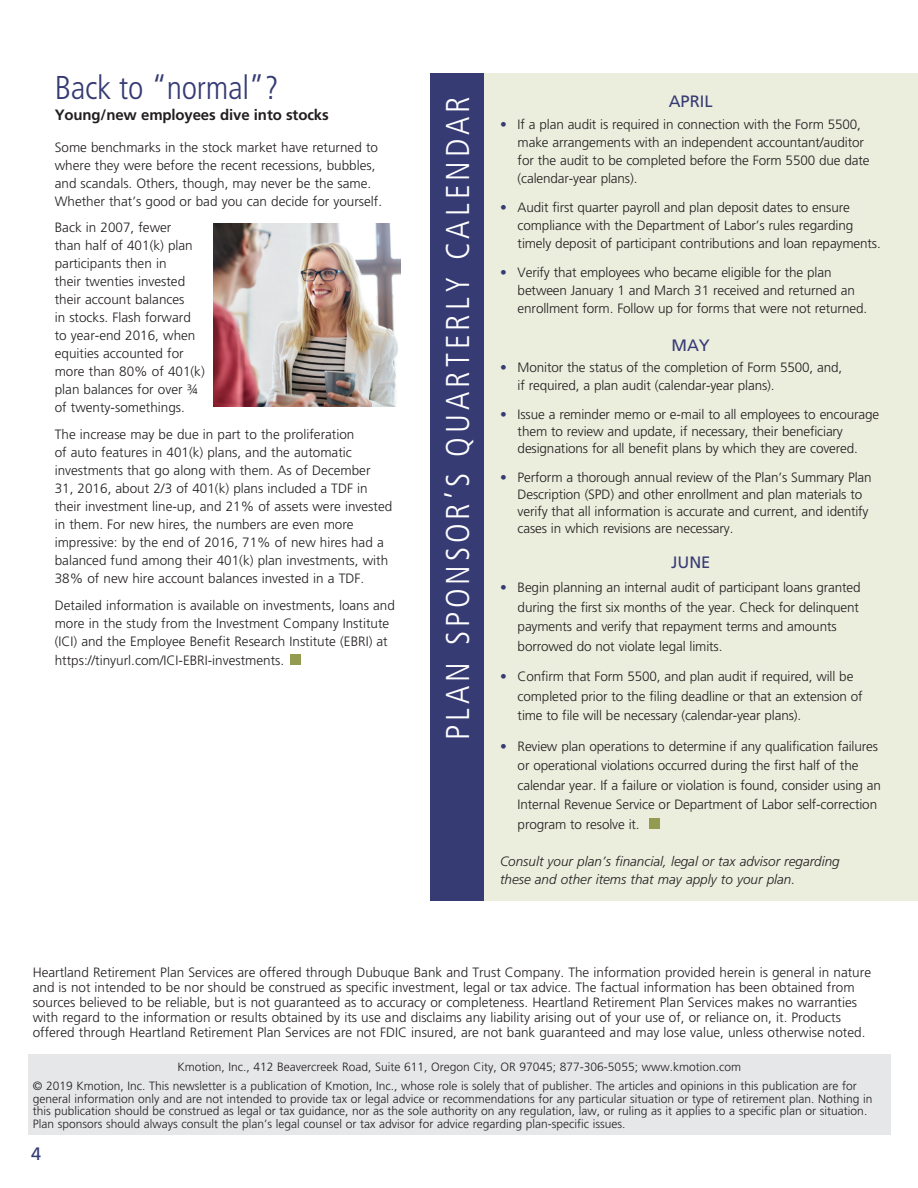
<style>
.page{position:relative;width:918px;height:1188px;background:#fff}
.page>*{position:absolute;margin:0;border:0;box-sizing:border-box;transform-origin:0 0}
.Body_Copy{font:300 condensed 33px "Frutiger LT Std";letter-spacing:.12em;color:#fff}
.story_title{font:300 condensed 33px "Frutiger LT Std";letter-spacing:-.01em;color:#363b74}
.t1{font:18px "Frutiger";color:#363b74}
.Calendar_Month{font:16.5px "Frutiger";color:#363b74}
.story_title-2{font:700 15px "Frutiger";letter-spacing:-.01em;color:#231f20}
.Question_bold{font:300 13.5px/19.5px "Frutiger";letter-spacing:-.01em;color:#231f20}
.Body_Copy-2{font:300 13.5px/18px "Frutiger";color:#231f20}
.Body_Copy-3{font:italic 300 13.5px/18px "Frutiger";color:#231f20}
.Body_Copy-4{font:300 12px/12.8px "Frutiger";color:#231f20}
.s1{color:#363b74}
</style>
<div class="page">
<div style="left:290px;top:654px;width:11px;height:11px;background:#939b50"></div>
<div style="left:448px;top:73px;width:470px;height:828px;background:#ebeddd"></div>
<div style="left:649px;top:818px;width:11px;height:11px;background:#939b50"></div>
<div style="left:430px;top:73px;width:54px;height:828px;background:#363b74"></div>
<div style="left:28px;top:1054px;width:862px;height:81px;background:#e6e7e9"></div>
<img style="left:214px;top:224px;width:187px;height:182px">
<p class="story_title" style="left:55px;top:69px;width:226px">Back to “normal”?</p>
<p class="story_title-2" style="left:55px;top:106px;width:275px">Young/new employees dive into stocks</p>
<p class="Body_Copy-2" style="left:55px;top:138px;width:329px">Some benchmarks in the stock market have returned to where they were before the recent recessions, bubbles, and scandals. Others, though, may never be the same.<br>Whether that’s good or bad you can decide for yourself.</p>
<p class="Body_Copy-2" style="left:55px;top:219px;width:152px">Back in 2007, fewer<br>than half of 401(k) plan participants then in<br>their twenties invested their account balances<br>in stocks. Flash forward to year-end 2016, when equities accounted for more than 80% of 401(k) plan balances for over ¾ of twenty-somethings.</p>
<p class="Body_Copy-2" style="left:55px;top:425px;width:339px">The increase may be due in part to the proliferation<br>of auto features in 401(k) plans, and the automatic investments that go along with them. As of December 31, 2016, about 2/3 of 401(k) plans included a TDF in their investment line-up, and 21% of assets were invested in them. For new hires, the numbers are even more impressive: by the end of 2016, 71% of new hires had a balanced fund among their 401(k) plan investments, with 38% of new hire account balances invested in a TDF.</p>
<p class="Body_Copy-2" style="left:55px;top:596px;width:342px">Detailed information is available on investments, loans and more in the study from the Investment Company Institute (ICI) and the Employee Benefit Research Institute (EBRI) at</p>
<p class="Body_Copy-2" style="left:55px;top:651px;width:231px">https://tinyurl.com/ICI-EBRI-investments.</p>
<p class="Body_Copy" style="left:439px;top:740px;width:645px;rotate:-90deg">PLAN SPONSOR’S QUARTERLY CALENDAR</p>
<p class="Calendar_Month" style="left:669px;top:92px;width:46px">APRIL</p>
<p class="Question_bold" style="left:518px;top:116px;width:353px;line-height:18px;text-indent:-18px"><span class="s1">•</span> If a plan audit is required in connection with the Form 5500, make arrangements with an independent accountant/auditor for the audit to be completed before the Form 5500 due date (calendar-year plans).</p>
<p class="Question_bold" style="left:518px;top:199px;width:365px;line-height:18px;text-indent:-18px"><span class="s1">•</span> Audit first quarter payroll and plan deposit dates to ensure compliance with the Department of Labor’s rules regarding timely deposit of participant contributions and loan repayments.</p>
<p class="Question_bold" style="left:518px;top:264px;width:351px;line-height:18px;text-indent:-18px"><span class="s1">•</span> Verify that employees who became eligible for the plan between January 1 and March 31 received and returned an enrollment form. Follow up for forms that were not returned.</p>
<p class="Calendar_Month" style="left:672px;top:335px;width:40px">MAY</p>
<p class="Question_bold" style="left:518px;top:359px;width:326px;line-height:18px;text-indent:-18px"><span class="s1">•</span> Monitor the status of the completion of Form 5500, and, if required, a plan audit (calendar-year plans).</p>
<p class="Question_bold" style="left:518px;top:405px;width:363px;line-height:17.2px;text-indent:-18px"><span class="s1">•</span> Issue a reminder memo or e-mail to all employees to encourage them to review and update, if necessary, their beneficiary designations for all benefit plans by which they are covered.</p>
<p class="Question_bold" style="left:518px;top:468px;width:356px;line-height:17.2px;text-indent:-18px"><span class="s1">•</span> Perform a thorough annual review of the Plan’s Summary Plan Description (SPD) and other enrollment and plan materials to verify that all information is accurate and current, and identify cases in which revisions are necessary.</p>
<p class="Calendar_Month" style="left:671px;top:553px;width:41px">JUNE</p>
<p class="Question_bold" style="left:518px;top:578px;width:345px;text-indent:-18px"><span class="s1">•</span> Begin planning an internal audit of participant loans granted during the first six months of the year. Check for delinquent payments and verify that repayment terms and amounts borrowed do not violate legal limits.</p>
<p class="Question_bold" style="left:518px;top:667px;width:347px;text-indent:-18px"><span class="s1">•</span> Confirm that Form 5500, and plan audit if required, will be completed prior to the filing deadline or that an extension of time to file will be necessary (calendar-year plans).</p>
<p class="Question_bold" style="left:518px;top:736px;width:365px;text-indent:-18px"><span class="s1">•</span> Review plan operations to determine if any qualification failures or operational violations occurred during the first half of the calendar year. If a failure or violation is found, consider using an Internal Revenue Service or Department of Labor self-correction program to resolve it.</p>
<p class="Body_Copy-3" style="left:500px;top:853px;width:341px">Consult your plan’s financial, legal or tax advisor regarding these and other items that may apply to your plan.</p>
<p class="Question_bold" style="left:33px;top:965px;width:840px;line-height:15px">Heartland Retirement Plan Services are offered through Dubuque Bank and Trust Company. The information provided herein is general in nature and is not intended to be nor should be construed as specific investment, legal or tax advice. The factual information has been obtained from sources believed to be reliable, but is not guaranteed as to accuracy or completeness. Heartland Retirement Plan Services makes no warranties with regard to the information or results obtained by its use and disclaims any liability arising out of your use of, or reliance on, it. Products offered through Heartland Retirement Plan Services are not FDIC insured, are not bank guaranteed and may lose value, unless otherwise noted.</p>
<p class="Body_Copy-4" style="left:177px;top:1060px;width:565px">Kmotion, Inc., 412 Beavercreek Road, Suite 611, Oregon City, OR 97045; 877-306-5055; www.kmotion.com</p>
<p class="Body_Copy-4" style="left:33px;top:1079px;width:841px">© 2019 Kmotion, Inc. This newsletter is a publication of Kmotion, Inc., whose role is solely that of publisher. The articles and opinions in this publication are for general information only and are not intended to provide tax or legal advice or recommendations for any particular situation or type of retirement plan. Nothing in this publication should be construed as legal or tax guidance, nor as the sole authority on any regulation, law, or ruling as it applies to a specific plan or situation.<br>Plan sponsors should always consult the plan’s legal counsel or tax advisor for advice regarding plan-specific issues.</p>
<p class="t1" style="left:31px;top:1143px;width:12px">4</p>
</div>
